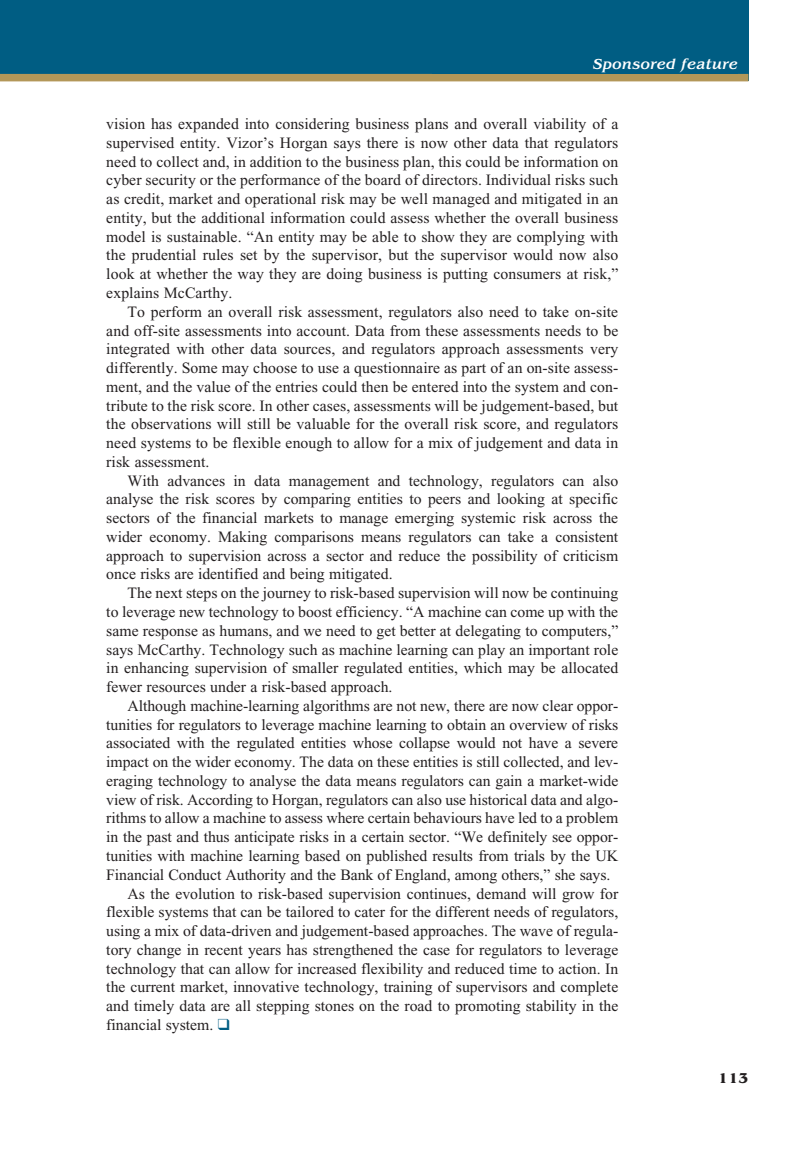
<style>
.page{position:relative;width:808px;height:1149px;background:#fff}
.page>*{position:absolute;margin:0;border:0;box-sizing:border-box;transform-origin:0 0}
.Bodytext{font:15.75px/18.8px "Times New Roman PS Std";color:#231f20;text-align:justify}
.Strap{font:italic 500 15px "Benguiat Std";color:#fff}
.t1{font:700 15px "Benguiat Std";color:#231f20}
.s1{color:#005d83}
</style>
<div class="page">
<div style="left:0;top:0;width:748px;height:81px;background:#005d83"></div>
<div style="left:0;top:74px;width:748px;height:7px;background:#b39758"></div>
<p class="Strap" style="left:593px;top:56px;width:146px">Sponsored feature</p>
<p class="Bodytext" style="left:106px;top:115px;width:514px">vision has expanded into considering business plans and overall viability of a supervised entity. Vizor’s Horgan says there is now other data that regulators need to collect and, in addition to the business plan, this could be information on cyber security or the performance of the board of directors. Individual risks such as credit, market and operational risk may be well managed and mitigated in an entity, but the additional information could assess whether the overall business model is sustainable. “An entity may be able to show they are complying with the prudential rules set by the supervisor, but the supervisor would now also look at whether the way they are doing business is putting consumers at risk,” explains McCarthy.</p>
<p class="Bodytext" style="left:106px;top:303px;width:513px;text-indent:21px">To perform an overall risk assessment, regulators also need to take on-site and off-site assessments into account. Data from these assessments needs to be integrated with other data sources, and regulators approach assessments very differently. Some may choose to use a questionnaire as part of an on-site assess&shy;ment, and the value of the entries could then be entered into the system and con&shy;tribute to the risk score. In other cases, assessments will be judgement-based, but the observations will still be valuable for the overall risk score, and regulators need systems to be flexible enough to allow for a mix of judgement and data in risk assessment.</p>
<p class="Bodytext" style="left:106px;top:471px;width:513px;text-indent:21px">With advances in data management and technology, regulators can also analyse the risk scores by comparing entities to peers and looking at specific sectors of the financial markets to manage emerging systemic risk across the wider economy. Making comparisons means regulators can take a consistent approach to supervision across a sector and reduce the possibility of criticism once risks are identified and being mitigated.</p>
<p class="Bodytext" style="left:106px;top:584px;width:513px;text-indent:21px">The next steps on the journey to risk-based supervision will now be continuing to leverage new technology to boost efficiency. “A machine can come up with the same response as humans, and we need to get better at delegating to computers,” says McCarthy. Technology such as machine learning can play an important role in enhancing supervision of smaller regulated entities, which may be allocated fewer resources under a risk-based approach.</p>
<p class="Bodytext" style="left:106px;top:696px;width:513px;text-indent:21px">Although machine-learning algorithms are not new, there are now clear oppor&shy;tunities for regulators to leverage machine learning to obtain an overview of risks associated with the regulated entities whose collapse would not have a severe impact on the wider economy. The data on these entities is still collected, and lev&shy;eraging technology to analyse the data means regulators can gain a market-wide view of risk. According to Horgan, regulators can also use historical data and algo&shy;rithms to allow a machine to assess where certain behaviours have led to a problem in the past and thus anticipate risks in a certain sector. “We definitely see oppor&shy;tunities with machine learning based on published results from trials by the UK Financial Conduct Authority and the Bank of England, among others,” she says.</p>
<p class="Bodytext" style="left:106px;top:884px;width:513px;text-indent:21px">As the evolution to risk-based supervision continues, demand will grow for flexible systems that can be tailored to cater for the different needs of regulators, using a mix of data-driven and judgement-based approaches. The wave of regula&shy;tory change in recent years has strengthened the case for regulators to leverage technology that can allow for increased flexibility and reduced time to action. In the current market, innovative technology, training of supervisors and complete and timely data are all stepping stones on the road to promoting stability in the financial system. <span class="s1">❑</span></p>
<p class="t1" style="left:718px;top:1068px;width:32px">113</p>
</div>
